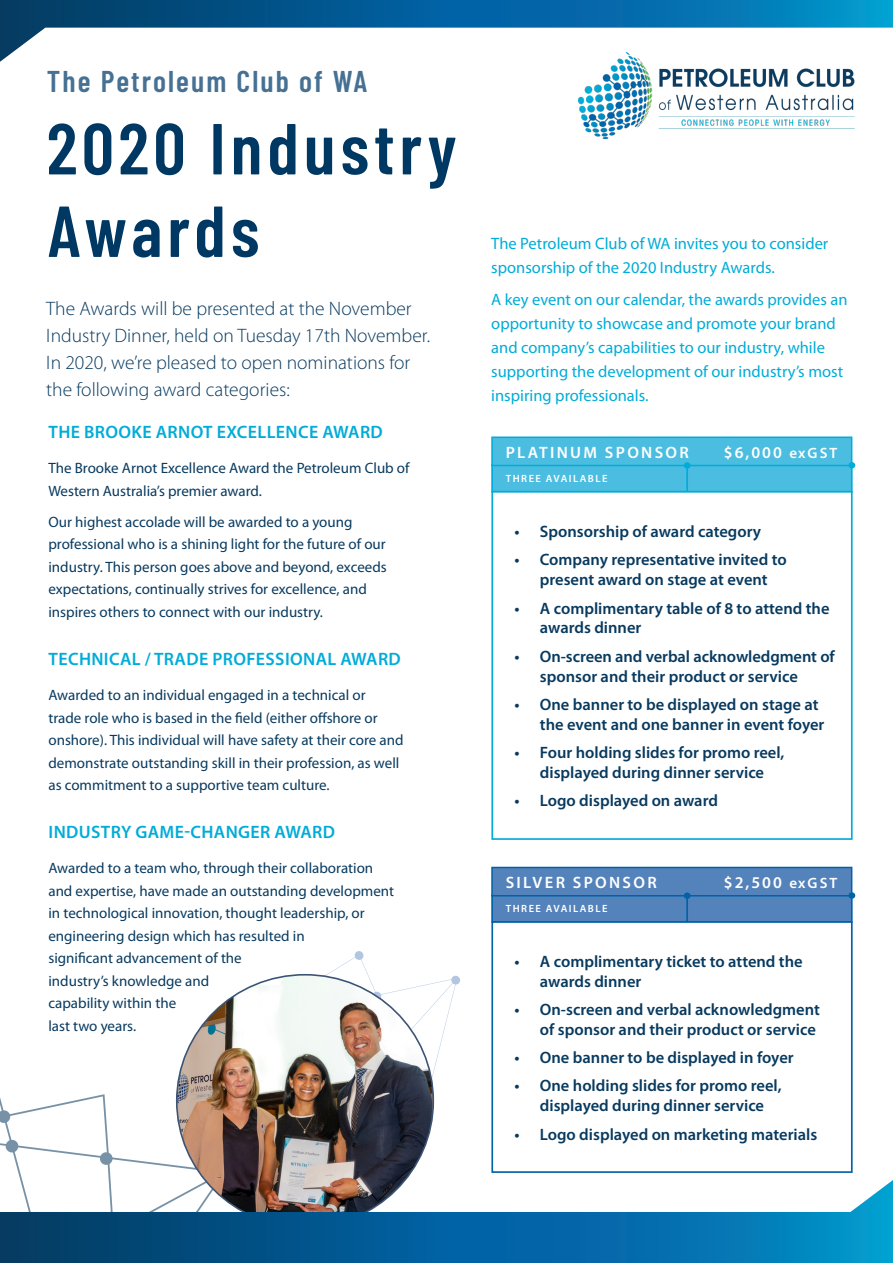
<style>
.page{position:relative;width:893px;height:1263px;background:#fff}
.page>*{position:absolute;margin:0;border:0;box-sizing:border-box;transform-origin:0 0}
.t1{font:600 72px/82.5px "Barlow Condensed";letter-spacing:.07em;color:#003864}
.t2{font:600 30px "Barlow Condensed";letter-spacing:.07em;color:#467194}
.Opening_Copy{font:300 19.5px/27px "Myriad Pro";color:#083a5f}
.Main_Sub_Heads{font:600 18px "Myriad Pro";letter-spacing:.02em;color:#00acd8}
.Bullets_Package{font:600 16.5px/19.8px "Myriad Pro";color:#083a5f}
.Opening_Copy-2{font:16.5px/24px "Myriad Pro";color:#00acd8}
.t3{font:600 16.5px "Myriad Pro";letter-spacing:.14em;color:#fff}
.Body_Copy{font:15px/22.5px "Myriad Pro";color:#083a5f}
.t4{font:600 10.5px "Myriad Pro";letter-spacing:.14em;color:#fff}
.s1{font-size:15px}
</style>
<div class="page">
<svg style="left:0;top:0;width:893px;height:62px"></svg>
<svg style="left:0;top:1086px;width:177px;height:94px"></svg>
<svg style="left:316px;top:951px;width:144px;height:153px"></svg>
<img style="left:177px;top:975px;width:256px;height:205px">
<div style="left:492px;top:465px;width:360px;height:27px;background:#4abde1"></div>
<div style="left:491px;top:464px;width:362px;height:28px;border:2px solid #00acd8"></div>
<div style="left:492px;top:437px;width:360px;height:28px;background:#4abde1"></div>
<div style="left:491px;top:436px;width:361px;height:30px;border:2px solid #00acd8"></div>
<div style="left:848px;top:462px;width:7px;height:6px;background:#00acd8;border-radius:50%"></div>
<div style="left:491px;top:491px;width:362px;height:349px;border:2px solid #00acd8"></div>
<hr style="left:686px;top:467px;width:2px;height:25px;background:#00acd8">
<div style="left:684px;top:462px;width:7px;height:7px;background:#00acd8;border-radius:50%"></div>
<div style="left:492px;top:895px;width:360px;height:27px;background:#5482bb"></div>
<div style="left:491px;top:894px;width:362px;height:29px;border:2px solid #0163a7"></div>
<div style="left:492px;top:867px;width:360px;height:29px;background:#5482bb"></div>
<div style="left:491px;top:867px;width:361px;height:29px;border:2px solid #0163a7"></div>
<div style="left:848px;top:892px;width:7px;height:7px;background:#0163a7;border-radius:50%"></div>
<div style="left:491px;top:921px;width:362px;height:252px;border:2px solid #0163a7"></div>
<hr style="left:686px;top:897px;width:2px;height:25px;background:#0163a7">
<div style="left:684px;top:892px;width:7px;height:7px;background:#0163a7;border-radius:50%"></div>
<svg style="left:0;top:1180px;width:893px;height:83px"></svg>
<div style="left:568px;top:52px;width:287px;height:93px;background:#fff"></div>
<img style="left:579px;top:52px;width:276px;height:86px">
<p class="t2" style="left:47px;top:62px;width:322px">The Petroleum Club of WA</p>
<p class="t1" style="left:47px;top:105px;width:411px">2020 Industry<br>Awards</p>
<p class="Opening_Copy" style="left:46px;top:295px;width:385px">The Awards will be presented at the November Industry Dinner, held on Tuesday 17th November.<br>In 2020, we’re pleased to open nominations for the following award categories:</p>
<p class="Main_Sub_Heads" style="left:49px;top:420px;width:336px">THE BROOKE ARNOT EXCELLENCE AWARD</p>
<p class="Body_Copy" style="left:48px;top:457px;width:363px">The Brooke Arnot Excellence Award the Petroleum Club of<br>Western Australia’s premier award.</p>
<p class="Body_Copy" style="left:48px;top:510px;width:340px">Our highest accolade will be awarded to a young professional who is a shining light for the future of our industry. This person goes above and beyond, exceeds expectations, continually strives for excellence, and inspires others to connect with our industry.</p>
<p class="Main_Sub_Heads" style="left:49px;top:647px;width:354px">TECHNICAL / TRADE PROFESSIONAL AWARD</p>
<p class="Body_Copy" style="left:48px;top:683px;width:357px">Awarded to an individual engaged in a technical or<br>trade role who is based in the field (either offshore or onshore). This individual will have safety at their core and demonstrate outstanding skill in their profession, as well as commitment to a supportive team culture.</p>
<p class="Main_Sub_Heads" style="left:49px;top:821px;width:288px">INDUSTRY GAME-CHANGER AWARD</p>
<p class="Body_Copy" style="left:48px;top:857px;width:347px">Awarded to a team who, through their collaboration and expertise, have made an outstanding development in technological innovation, thought leadership, or engineering design which has resulted in<br>significant advancement of the<br>industry’s knowledge and<br>capability within the<br>last two years.</p>
<p class="Opening_Copy-2" style="left:491px;top:231px;width:339px">The Petroleum Club of WA invites you to consider sponsorship of the 2020 Industry Awards.</p>
<p class="Opening_Copy-2" style="left:491px;top:288px;width:358px">A key event on our calendar, the awards provides an opportunity to showcase and promote your brand and company’s capabilities to our industry, while supporting the development of our industry’s most inspiring professionals.</p>
<p class="t3" style="left:506px;top:441px;width:185px">PLATINUM SPONSOR</p>
<p class="t3" style="left:724px;top:441px;width:115px">$6,000 <span class="s1">ex GST</span></p>
<p class="t4" style="left:506px;top:472px;width:103px">THREE AVAILABLE</p>
<p class="Bullets_Package" style="left:514px;top:521px;width:248px">• Sponsorship of award category</p>
<p class="Bullets_Package" style="left:514px;top:550px;width:274px;text-align:center">• Company representative invited to present award on stage at event</p>
<p class="Bullets_Package" style="left:540px;top:598px;width:291px;text-indent:-26px">• A complimentary table of 8 to attend the awards dinner</p>
<p class="Bullets_Package" style="left:540px;top:646px;width:296px;text-indent:-26px">• On-screen and verbal acknowledgment of sponsor and their product or service</p>
<p class="Bullets_Package" style="left:540px;top:694px;width:286px;text-indent:-26px">• One banner to be displayed on stage at the event and one banner in event foyer</p>
<p class="Bullets_Package" style="left:514px;top:742px;width:272px;text-align:center">• Four holding slides for promo reel, displayed during dinner service</p>
<p class="Bullets_Package" style="left:514px;top:790px;width:205px">• Logo displayed on award</p>
<p class="t3" style="left:506px;top:872px;width:153px">SILVER SPONSOR</p>
<p class="t3" style="left:724px;top:872px;width:115px">$2,500 <span class="s1">ex GST</span></p>
<p class="t4" style="left:506px;top:902px;width:103px">THREE AVAILABLE</p>
<p class="Bullets_Package" style="left:540px;top:951px;width:264px;text-indent:-26px">• A complimentary ticket to attend the awards dinner</p>
<p class="Bullets_Package" style="left:514px;top:999px;width:307px;text-align:right">• On-screen and verbal acknowledgment of sponsor and their product or service</p>
<p class="Bullets_Package" style="left:514px;top:1047px;width:281px">• One banner to be displayed in foyer</p>
<p class="Bullets_Package" style="left:514px;top:1075px;width:269px;text-align:center">• One holding slides for promo reel, displayed during dinner service</p>
<p class="Bullets_Package" style="left:514px;top:1124px;width:304px">• Logo displayed on marketing materials</p>
</div>
